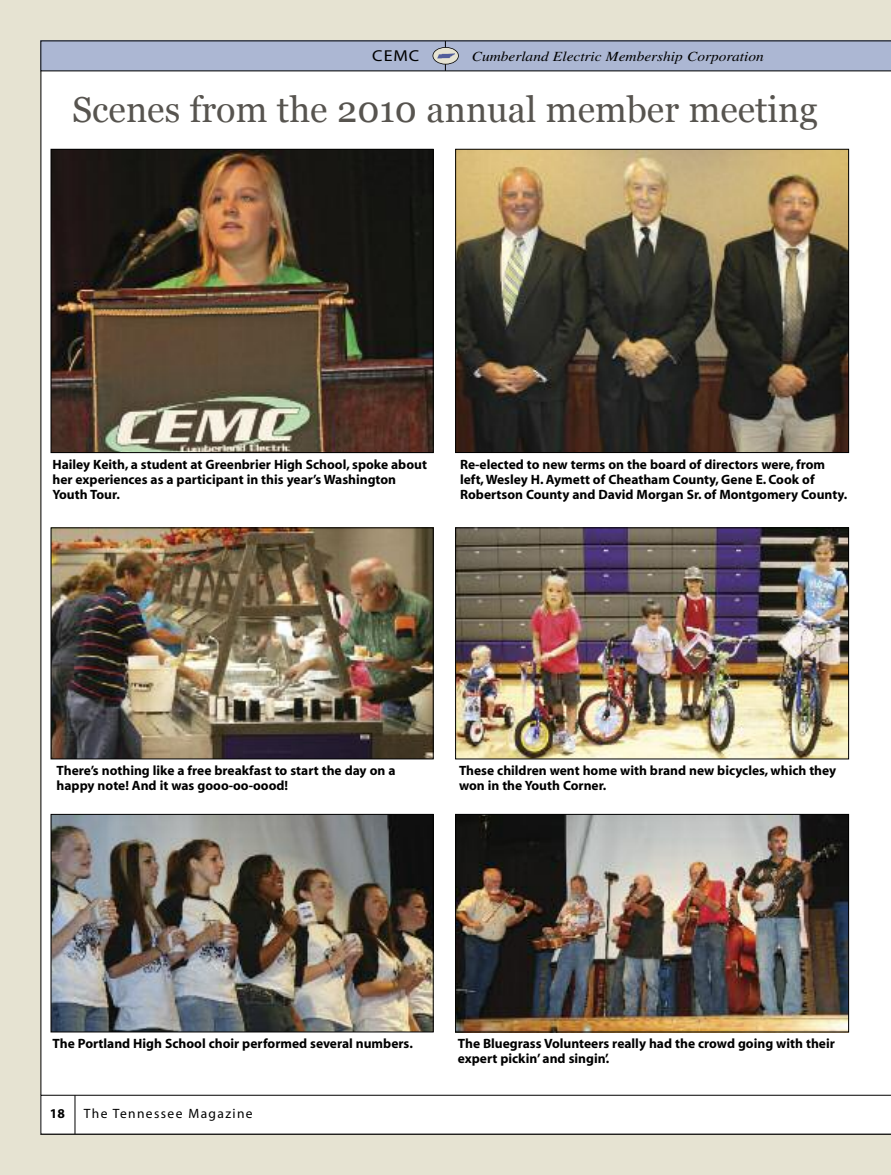
<style>
.page{position:relative;width:891px;height:1175px;background:#fff}
.page>*{position:absolute;margin:0;border:0;box-sizing:border-box;transform-origin:0 0}
.t1{font:36px "Georgia";color:#57544f}
.t2{font:15.9px "Myriad";color:#000;scale:1.14 1}
.t3{font:italic 13.95px "Times";color:#000;scale:1.1 1}
.t4{font:700 13.5px/15px "Myriad";color:#000}
.t5{font:13.5px "Myriad";letter-spacing:.105em;color:#000}
</style>
<div class="page">
<div style="left:0;top:0;width:891px;height:1174px;background:#e6e3d2"></div>
<div style="left:41px;top:71px;width:850px;height:1023px;background:#fff"></div>
<svg style="left:40px;top:1094px;width:851px;height:40px;background:#f5f5f5"></svg>
<hr style="left:75px;top:1095px;width:1px;height:38px;background:#000">
<svg style="left:40px;top:40px;width:851px;height:31px;background:#a2adc7"></svg>
<div style="left:52px;top:93px;width:786px;height:39px;background:#fff"></div>
<div style="left:51px;top:982px;width:382px;height:88px;background:#fff"></div>
<div style="left:456px;top:989px;width:394px;height:81px;background:#fff"></div>
<div style="left:458px;top:681px;width:391px;height:116px;background:#fff"></div>
<div style="left:459px;top:411px;width:392px;height:108px;background:#fff"></div>
<div style="left:51px;top:426px;width:382px;height:80px;background:#fff"></div>
<div style="left:55px;top:706px;width:377px;height:92px;background:#fff"></div>
<img style="left:53px;top:529px;width:379px;height:228px">
<div style="left:51px;top:527px;width:383px;height:232px;border:1px solid #000"></div>
<img style="left:53px;top:151px;width:379px;height:300px">
<div style="left:51px;top:149px;width:383px;height:304px;border:1px solid #000"></div>
<img style="left:457px;top:151px;width:390px;height:300px">
<div style="left:455px;top:149px;width:394px;height:304px;border:1px solid #000"></div>
<img style="left:457px;top:529px;width:390px;height:228px">
<div style="left:455px;top:527px;width:394px;height:232px;border:1px solid #000"></div>
<img style="left:53px;top:816px;width:379px;height:214px">
<div style="left:51px;top:814px;width:383px;height:218px;border:1px solid #000"></div>
<img style="left:457px;top:816px;width:390px;height:214px">
<div style="left:455px;top:814px;width:394px;height:218px;border:1px solid #000"></div>
<p class="t2" style="left:372px;top:50px;width:43px">CEMC</p>
<p class="t3" style="left:472px;top:51px;width:267px">Cumberland Electric Membership Corporation</p>
<h1 class="t1" style="left:72px;top:89px;width:747px">Scenes from the 2010 annual member meeting</h1>
<p class="t4" style="left:52px;top:458px;width:376px">Hailey Keith, a student at Greenbrier High School, spoke about her experiences as a participant in this year’s Washington<br>Youth Tour.</p>
<p class="t4" style="left:460px;top:457px;width:389px">Re-elected to new terms on the board of directors were, from left,Wesley H. Aymett of Cheatham County, Gene E. Cook of<br>Robertson County and David Morgan Sr. of Montgomery County.</p>
<p class="t4" style="left:57px;top:764px;width:340px">There’s nothing like a free breakfast to start the day on a happy note! And it was gooo-oo-oood!</p>
<p class="t4" style="left:459px;top:764px;width:379px">These children went home with brand new bicycles, which they won in the Youth Corner.</p>
<p class="t4" style="left:53px;top:1037px;width:362px">The Portland High School choir performed several numbers.</p>
<p class="t4" style="left:458px;top:1037px;width:379px">The Bluegrass Volunteers really had the crowd going with their expert pickin’ and singin’.</p>
<p class="t4" style="left:50px;top:1107px;width:16px">18</p>
<p class="t5" style="left:84px;top:1108px;width:170px">The Tennessee Magazine</p>
</div>
